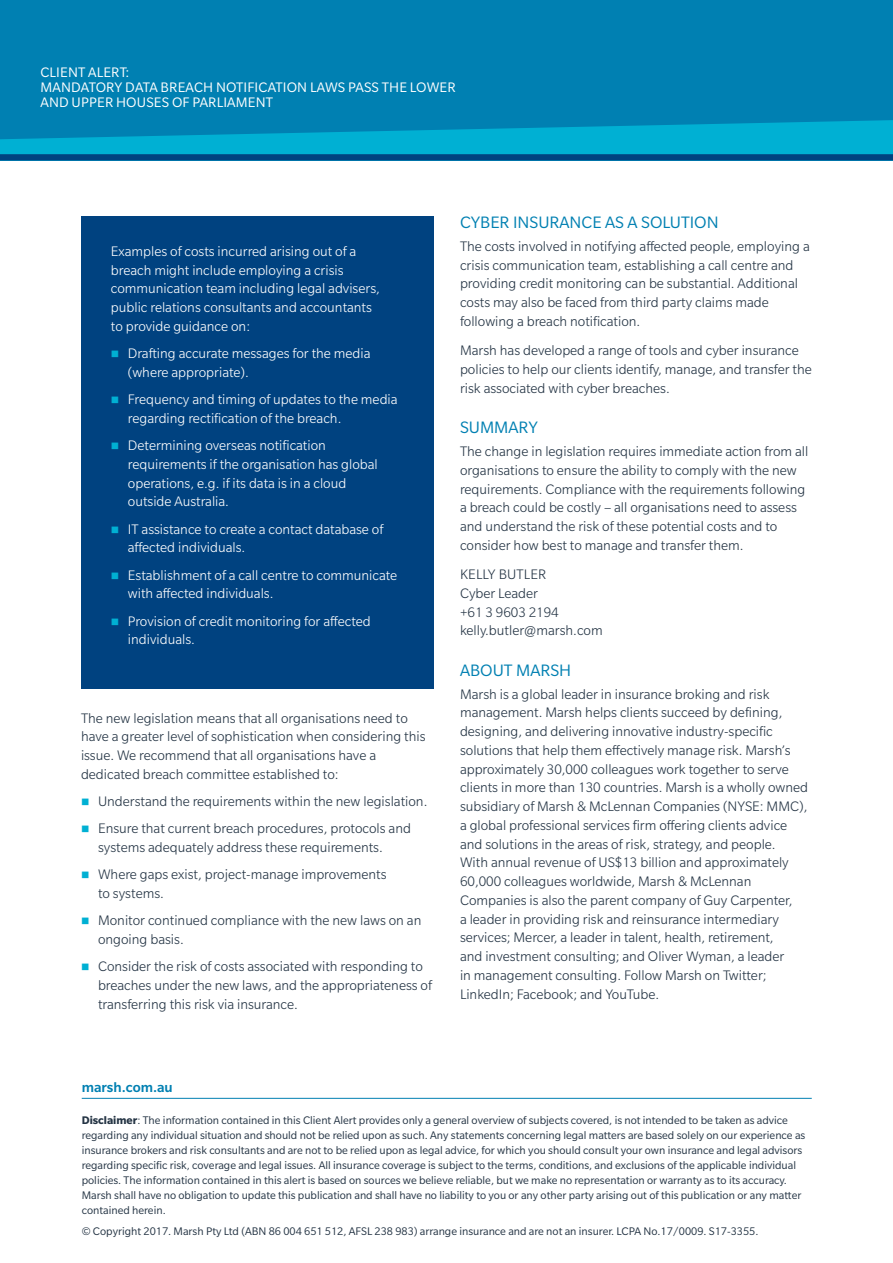
<style>
.page{position:relative;width:893px;height:1263px;background:#fff}
.page>*{position:absolute;margin:0;border:0;box-sizing:border-box;transform-origin:0 0}
.t1{font:18px "Slate Pro";color:#0080b2}
.t2{font:300 15px/18.8px "Slate Pro";color:#243444}
.t3{font:300 15px/18.8px "Slate Pro";color:#fff}
.t4{font:15px/15px "Slate Pro";letter-spacing:.01em;color:#fff}
.t5{font:500 15px "Slate Pro";color:#0080b2}
.t6{font:12px/15px "Slate Pro";color:#243444}
.s1{font-weight:700}
</style>
<div class="page">
<div style="left:0;top:0;width:893px;height:160px;background:#0080b2"></div>
<svg style="left:0;top:120px;width:893px;height:40px"></svg>
<div style="left:81px;top:216px;width:353px;height:473px;background:#004280"></div>
<hr style="left:82px;top:1098px;width:730px;height:1px;background:#0080b2">
<p class="t4" style="left:40px;top:65px;width:417px">CLIENT ALERT:<br>MANDATORY DATA BREACH NOTIFICATION LAWS PASS THE LOWER<br>AND UPPER HOUSES OF PARLIAMENT</p>
<p class="t3" style="left:111px;top:242px;width:271px">Examples of costs incurred arising out of a breach might include employing a crisis communication team including legal advisers, public relations consultants and accountants to provide guidance on:</p>
<p class="t3" style="left:128px;top:344px;width:244px">Drafting accurate messages for the media (where appropriate).</p>
<p class="t3" style="left:128px;top:390px;width:271px">Frequency and timing of updates to the media regarding rectification of the breach.</p>
<p class="t3" style="left:128px;top:436px;width:251px">Determining overseas notification requirements if the organisation has global operations, e.g. if its data is in a cloud outside Australia.</p>
<p class="t3" style="left:128px;top:519px;width:257px">IT assistance to create a contact database of affected individuals.</p>
<p class="t3" style="left:128px;top:565px;width:271px">Establishment of a call centre to communicate with affected individuals.</p>
<p class="t3" style="left:128px;top:611px;width:244px">Provision of credit monitoring for affected individuals.</p>
<p class="t2" style="left:81px;top:708px;width:346px">The new legislation means that all organisations need to have a greater level of sophistication when considering this issue. We recommend that all organisations have a dedicated breach committee established to:</p>
<p class="t2" style="left:98px;top:788px;width:331px;line-height:27.3px">Understand the requirements within the new legislation.<br>Ensure that current breach procedures, protocols and</p>
<p class="t2" style="left:98px;top:834px;width:290px;line-height:27.3px">systems adequately address these requirements.<br>Where gaps exist, project-manage improvements</p>
<p class="t2" style="left:98px;top:880px;width:325px;line-height:27.3px">to systems.<br>Monitor continued compliance with the new laws on an</p>
<p class="t2" style="left:98px;top:926px;width:326px;line-height:27.3px">ongoing basis.<br>Consider the risk of costs associated with responding to</p>
<p class="t2" style="left:98px;top:976px;width:335px">breaches under the new laws, and the appropriateness of transferring this risk via insurance.</p>
<p class="t1" style="left:460px;top:213px;width:260px">CYBER INSURANCE AS A SOLUTION</p>
<p class="t2" style="left:460px;top:237px;width:351px">The costs involved in notifying affected people, employing a crisis communication team, establishing a call centre and providing credit monitoring can be substantial. Additional costs may also be faced from third party claims made following a breach notification.</p>
<p class="t2" style="left:460px;top:341px;width:353px">Marsh has developed a range of tools and cyber insurance policies to help our clients identify, manage, and transfer the risk associated with cyber breaches.</p>
<p class="t1" style="left:460px;top:418px;width:79px">SUMMARY</p>
<p class="t2" style="left:460px;top:442px;width:350px">The change in legislation requires immediate action from all organisations to ensure the ability to comply with the new requirements. Compliance with the requirements following a breach could be costly – all organisations need to assess and understand the risk of these potential costs and to consider how best to manage and transfer them.</p>
<p class="t2" style="left:460px;top:565px;width:144px">KELLY BUTLER<br>Cyber Leader<br>+61 3 9603 2194 kelly.butler@marsh.com</p>
<p class="t1" style="left:460px;top:660px;width:113px">ABOUT MARSH</p>
<p class="t2" style="left:460px;top:684px;width:350px">Marsh is a global leader in insurance broking and risk management. Marsh helps clients succeed by defining, designing, and delivering innovative industry-specific solutions that help them effectively manage risk. Marsh’s approximately 30,000 colleagues work together to serve clients in more than 130 countries. Marsh is a wholly owned subsidiary of Marsh &amp; McLennan Companies (NYSE: MMC), a global professional services firm offering clients advice and solutions in the areas of risk, strategy, and people.<br>With annual revenue of US$13 billion and approximately 60,000 colleagues worldwide, Marsh &amp; McLennan Companies is also the parent company of Guy Carpenter,<br>a leader in providing risk and reinsurance intermediary services; Mercer, a leader in talent, health, retirement,<br>and investment consulting; and Oliver Wyman, a leader<br>in management consulting. Follow Marsh on Twitter; LinkedIn; Facebook; and YouTube.</p>
<p class="t5" style="left:82px;top:1079px;width:93px">marsh.com.au</p>
<p class="t6" style="left:82px;top:1112px;width:725px"><span class="s1">Disclaimer</span>: The information contained in this Client Alert provides only a general overview of subjects covered, is not intended to be taken as advice regarding any individual situation and should not be relied upon as such. Any statements concerning legal matters are based solely on our experience as insurance brokers and risk consultants and are not to be relied upon as legal advice, for which you should consult your own insurance and legal advisors regarding specific risk, coverage and legal issues. All insurance coverage is subject to the terms, conditions, and exclusions of the applicable individual policies. The information contained in this alert is based on sources we believe reliable, but we make no representation or warranty as to its accuracy.<br>Marsh shall have no obligation to update this publication and shall have no liability to you or any other party arising out of this publication or any matter contained herein.</p>
<p class="t6" style="left:82px;top:1224px;width:678px">© Copyright 2017. Marsh Pty Ltd (ABN 86 004 651 512, AFSL 238 983) arrange insurance and are not an insurer. LCPA No.17/0009. S17-3355.</p>
</div>
